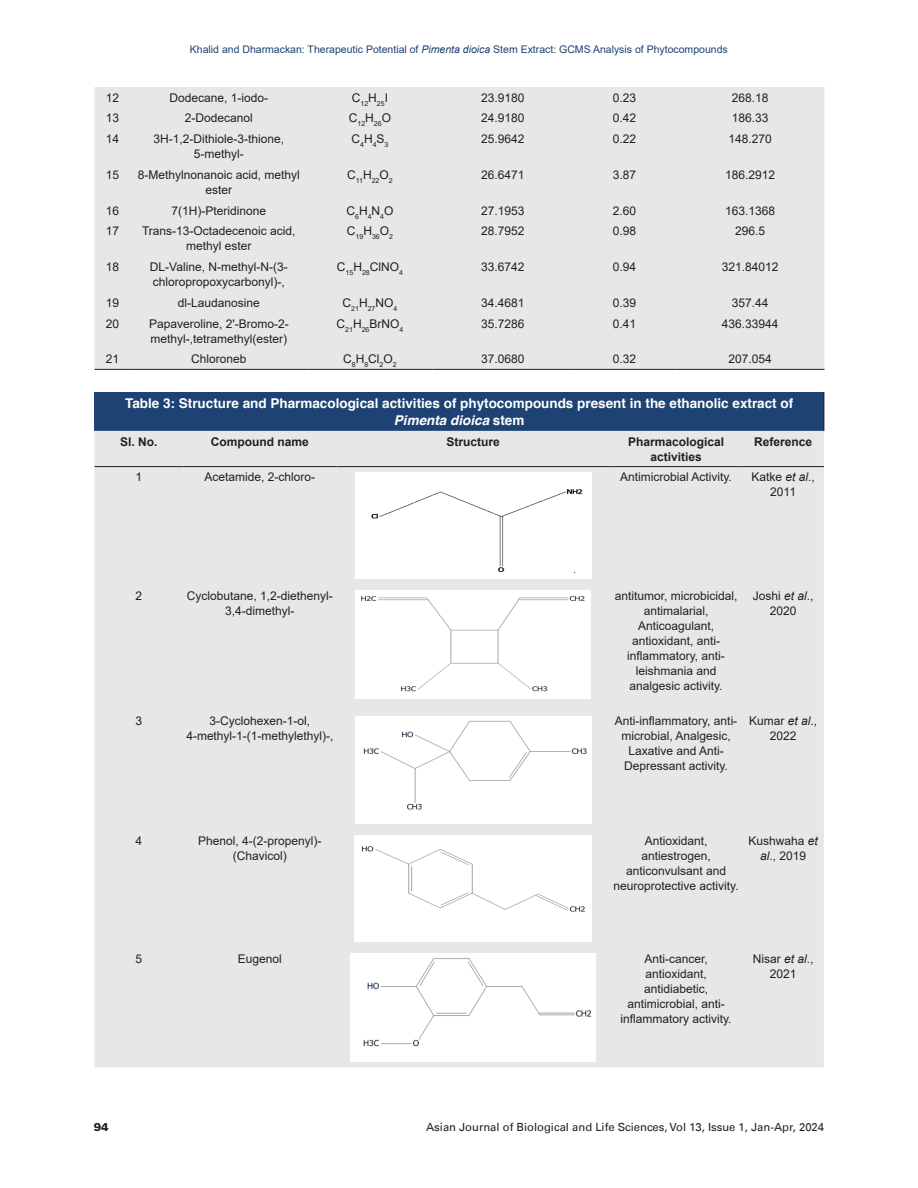
<style>
.page{position:relative;width:918px;height:1188px;background:#fff}
.page>*{position:absolute;margin:0;border:0;box-sizing:border-box;transform-origin:0 0}
.Table_Caption{font:700 13.5px/16.5px "Helvetica";color:#fff;text-align:center}
.Tb_Txt{font:12px/15px "Arial";color:#231f20;text-align:center}
.Tb_Txt-2{font:700 12px/15px "Arial";color:#231f20;text-align:center}
.t1{font:11.25px "Univers LT";color:#231f20}
.t2{font:900 11.25px "Univers LT";color:#231f20}
.t3{font:10.5px "Arial";color:#1e4273}
.Tb_Txt-3{font:7.05px "Arial";color:#231f20}
.s1{font-style:italic}
</style>
<div class="page">
<div style="left:94px;top:87px;width:731px;height:282px;background:#e6e7e9"></div>
<hr style="left:94px;top:369px;width:36px;height:1px;background:#231f20">
<hr style="left:130px;top:369px;width:177px;height:1px;background:#231f20">
<hr style="left:307px;top:369px;width:126px;height:1px;background:#231f20">
<hr style="left:433px;top:369px;width:140px;height:1px;background:#231f20">
<hr style="left:573px;top:369px;width:103px;height:1px;background:#231f20">
<hr style="left:676px;top:369px;width:149px;height:1px;background:#231f20">
<div style="left:94px;top:392px;width:730px;height:39px;background:#1e4273"></div>
<div style="left:94px;top:431px;width:730px;height:636px;background:#e6e7e9"></div>
<hr style="left:824px;top:392px;width:1px;height:39px;background:#231f20">
<hr style="left:94px;top:466px;width:89px;height:1px;background:#231f20">
<hr style="left:183px;top:466px;width:154px;height:1px;background:#231f20">
<hr style="left:337px;top:466px;width:273px;height:1px;background:#231f20">
<hr style="left:610px;top:466px;width:133px;height:1px;background:#231f20">
<hr style="left:742px;top:466px;width:82px;height:1px;background:#231f20">
<img style="left:355px;top:473px;width:236px;height:106px">
<img style="left:356px;top:591px;width:234px;height:107px">
<img style="left:355px;top:717px;width:236px;height:107px">
<img style="left:354px;top:836px;width:238px;height:106px">
<img style="left:351px;top:954px;width:244px;height:107px">
<p class="t3" style="left:190px;top:42px;width:539px">Khalid and Dharmackan: Therapeutic Potential of <span class="s1">Pimenta dioica</span> Stem Extract: GCMS Analysis of Phytocompounds</p>
<p class="Tb_Txt" style="left:106px;top:90px;width:15px">12</p>
<p class="Tb_Txt" style="left:169px;top:90px;width:100px">Dodecane, 1-iodo-</p>
<p class="Tb_Txt-3" style="left:352px;top:98px;width:38px"><sup>C</sup>12<sup>H</sup>25<sup>I</sup></p>
<p class="Tb_Txt" style="left:481px;top:90px;width:45px">23.9180</p>
<p class="Tb_Txt" style="left:613px;top:90px;width:25px">0.23</p>
<p class="Tb_Txt" style="left:732px;top:90px;width:38px">268.18</p>
<p class="Tb_Txt" style="left:106px;top:111px;width:15px">13</p>
<p class="Tb_Txt" style="left:185px;top:111px;width:70px">2-Dodecanol</p>
<p class="Tb_Txt-3" style="left:349px;top:119px;width:44px"><sup>C</sup>12<sup>H</sup>26<sup>O</sup></p>
<p class="Tb_Txt" style="left:481px;top:111px;width:45px">24.9180</p>
<p class="Tb_Txt" style="left:613px;top:111px;width:25px">0.42</p>
<p class="Tb_Txt" style="left:732px;top:111px;width:38px">186.33</p>
<p class="Tb_Txt" style="left:106px;top:131px;width:15px">14</p>
<p class="Tb_Txt" style="left:153px;top:131px;width:132px">3H-1,2-Dithiole-3-thione,<br>5-methyl-</p>
<p class="Tb_Txt" style="left:351px;top:131px;width:39px">C<sub>4</sub>H<sub>4</sub>S<sub>3</sub></p>
<p class="Tb_Txt" style="left:481px;top:131px;width:45px">25.9642</p>
<p class="Tb_Txt" style="left:613px;top:131px;width:25px">0.22</p>
<p class="Tb_Txt" style="left:728px;top:131px;width:45px">148.270</p>
<p class="Tb_Txt" style="left:106px;top:167px;width:15px">15</p>
<p class="Tb_Txt" style="left:138px;top:167px;width:164px">8-Methylnonanoic acid, methyl ester</p>
<p class="Tb_Txt-3" style="left:347px;top:176px;width:47px"><sup>C</sup>11<sup>H</sup>22<sup>O</sup>2</p>
<p class="Tb_Txt" style="left:481px;top:167px;width:45px">26.6471</p>
<p class="Tb_Txt" style="left:613px;top:167px;width:25px">3.87</p>
<p class="Tb_Txt" style="left:725px;top:167px;width:52px">186.2912</p>
<p class="Tb_Txt" style="left:106px;top:203px;width:15px">16</p>
<p class="Tb_Txt" style="left:171px;top:203px;width:96px">7(1H)-Pteridinone</p>
<p class="Tb_Txt" style="left:346px;top:203px;width:49px">C<sub>6</sub>H<sub>4</sub>N<sub>4</sub>O</p>
<p class="Tb_Txt" style="left:481px;top:203px;width:45px">27.1953</p>
<p class="Tb_Txt" style="left:613px;top:203px;width:25px">2.60</p>
<p class="Tb_Txt" style="left:725px;top:203px;width:52px">163.1368</p>
<p class="Tb_Txt" style="left:106px;top:224px;width:15px">17</p>
<p class="Tb_Txt" style="left:142px;top:224px;width:155px">Trans-13-Octadecenoic acid, methyl ester</p>
<p class="Tb_Txt-3" style="left:347px;top:232px;width:48px"><sup>C</sup>19<sup>H</sup>36<sup>O</sup>2</p>
<p class="Tb_Txt" style="left:481px;top:224px;width:45px">28.7952</p>
<p class="Tb_Txt" style="left:613px;top:224px;width:25px">0.98</p>
<p class="Tb_Txt" style="left:735px;top:224px;width:32px">296.5</p>
<p class="Tb_Txt" style="left:106px;top:259px;width:15px">18</p>
<p class="Tb_Txt" style="left:150px;top:259px;width:139px;text-align:left">DL-Valine, N-methyl-N-(3- chloropropoxycarbonyl)-,</p>
<p class="Tb_Txt" style="left:337px;top:259px;width:68px">C<sub>15</sub>H<sub>28</sub>ClNO<sub>4</sub></p>
<p class="Tb_Txt" style="left:481px;top:259px;width:45px">33.6742</p>
<p class="Tb_Txt" style="left:613px;top:259px;width:25px">0.94</p>
<p class="Tb_Txt" style="left:722px;top:259px;width:58px">321.84012</p>
<p class="Tb_Txt" style="left:106px;top:295px;width:15px">19</p>
<p class="Tb_Txt" style="left:178px;top:295px;width:84px">dl-Laudanosine</p>
<p class="Tb_Txt-3" style="left:343px;top:304px;width:56px"><sup>C</sup>21<sup>H</sup>27<sup>NO</sup>4</p>
<p class="Tb_Txt" style="left:481px;top:295px;width:45px">34.4681</p>
<p class="Tb_Txt" style="left:613px;top:295px;width:25px">0.39</p>
<p class="Tb_Txt" style="left:732px;top:295px;width:38px">357.44</p>
<p class="Tb_Txt" style="left:106px;top:316px;width:15px">20</p>
<p class="Tb_Txt" style="left:149px;top:316px;width:141px;text-align:left">Papaveroline, 2'-Bromo-2- methyl-,tetramethyl(ester)</p>
<p class="Tb_Txt" style="left:337px;top:316px;width:68px">C<sub>21</sub>H<sub>26</sub>BrNO<sub>4</sub></p>
<p class="Tb_Txt" style="left:481px;top:316px;width:45px">35.7286</p>
<p class="Tb_Txt" style="left:613px;top:316px;width:25px">0.41</p>
<p class="Tb_Txt" style="left:722px;top:316px;width:58px">436.33944</p>
<p class="Tb_Txt" style="left:106px;top:352px;width:15px">21</p>
<p class="Tb_Txt" style="left:191px;top:352px;width:57px">Chloroneb</p>
<p class="Tb_Txt" style="left:343px;top:352px;width:55px">C<sub>8</sub>H<sub>8</sub>Cl<sub>2</sub>O<sub>2</sub></p>
<p class="Tb_Txt" style="left:481px;top:352px;width:45px">37.0680</p>
<p class="Tb_Txt" style="left:613px;top:352px;width:25px">0.32</p>
<p class="Tb_Txt" style="left:728px;top:352px;width:45px">207.054</p>
<p class="Table_Caption" style="left:125px;top:396px;width:670px">Table 3: Structure and Pharmacological activities of phytocompounds present in the ethanolic extract of<br><span class="s1">Pimenta dioica</span> stem</p>
<p class="Tb_Txt-2" style="left:120px;top:434px;width:39px">Sl. No.</p>
<p class="Tb_Txt-2" style="left:211px;top:434px;width:100px">Compound name</p>
<p class="Tb_Txt-2" style="left:446px;top:434px;width:55px">Structure</p>
<p class="Tb_Txt-2" style="left:628px;top:434px;width:98px">Pharmacological activities</p>
<p class="Tb_Txt-2" style="left:754px;top:434px;width:60px">Reference</p>
<p class="Tb_Txt" style="left:136px;top:470px;width:8px">1</p>
<p class="Tb_Txt" style="left:205px;top:470px;width:112px">Acetamide, 2-chloro-</p>
<p class="Tb_Txt" style="left:620px;top:470px;width:113px">Antimicrobial Activity.</p>
<p class="Tb_Txt" style="left:752px;top:470px;width:65px">Katke <span class="s1">et al</span>.,<br>2011</p>
<p class="Tb_Txt" style="left:136px;top:588px;width:8px">2</p>
<p class="Tb_Txt" style="left:187px;top:588px;width:148px">Cyclobutane, 1,2-diethenyl-<br>3,4-dimethyl-</p>
<p class="Tb_Txt" style="left:615px;top:588px;width:124px">antitumor, microbicidal, antimalarial,<br>Anticoagulant, antioxidant, anti&shy;inflammatory, anti&shy;leishmania and</p>
<p class="Tb_Txt" style="left:630px;top:678px;width:95px">analgesic activity.</p>
<p class="Tb_Txt" style="left:753px;top:588px;width:62px">Joshi <span class="s1">et al</span>.,<br>2020</p>
<p class="Tb_Txt" style="left:136px;top:713px;width:8px">3</p>
<p class="Tb_Txt" style="left:186px;top:713px;width:149px">3-Cyclohexen-1-ol,<br>4-methyl-1-(1-methylethyl)-,</p>
<p class="Tb_Txt" style="left:615px;top:713px;width:124px">Anti-inflammatory, anti&shy;microbial, Analgesic,<br>Laxative and Anti-<br>Depressant activity.</p>
<p class="Tb_Txt" style="left:749px;top:713px;width:70px">Kumar <span class="s1">et al</span>.,<br>2022</p>
<p class="Tb_Txt" style="left:136px;top:833px;width:8px">4</p>
<p class="Tb_Txt" style="left:198px;top:833px;width:125px">Phenol, 4-(2-propenyl)-</p>
<p class="Tb_Txt" style="left:233px;top:848px;width:55px">(Chavicol)</p>
<p class="Tb_Txt" style="left:641px;top:833px;width:71px;text-align:left">Antioxidant, antiestrogen,</p>
<p class="Tb_Txt" style="left:614px;top:863px;width:127px">anticonvulsant and neuroprotective activity.</p>
<p class="Tb_Txt" style="left:749px;top:833px;width:71px">Kushwaha <span class="s1">et al</span>., 2019</p>
<p class="Tb_Txt" style="left:136px;top:951px;width:8px">5</p>
<p class="Tb_Txt" style="left:238px;top:951px;width:46px">Eugenol</p>
<p class="Tb_Txt" style="left:621px;top:951px;width:113px">Anti-cancer, antioxidant, antidiabetic, antimicrobial, anti&shy;inflammatory activity.</p>
<p class="Tb_Txt" style="left:753px;top:951px;width:62px">Nisar <span class="s1">et al</span>.,<br>2021</p>
<p class="t2" style="left:94px;top:1120px;width:17px">94</p>
<p class="t1" style="left:426px;top:1120px;width:399px">Asian Journal of Biological and Life Sciences, Vol 13, Issue 1, Jan-Apr, 2024</p>
</div>
